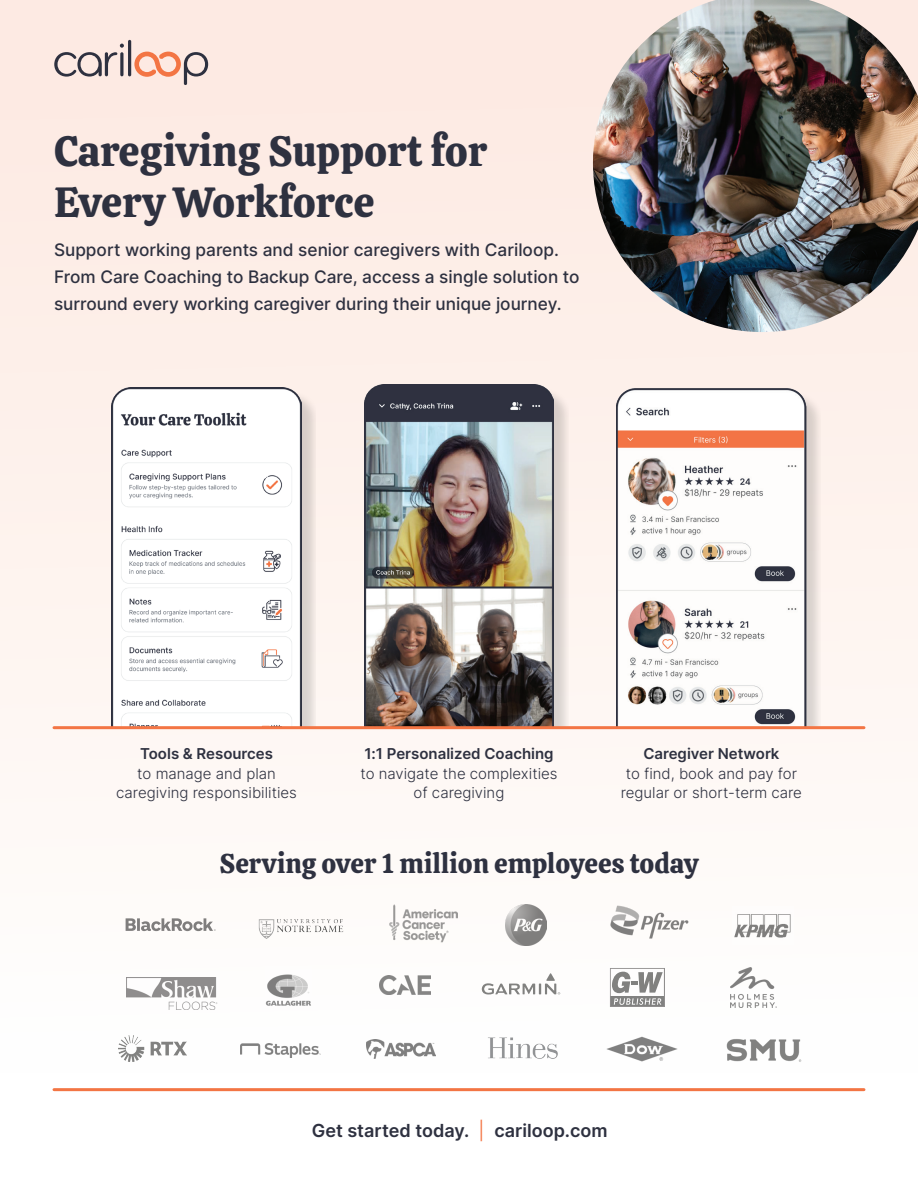
<style>
.page{position:relative;width:918px;height:1188px;background:#fff}
.page>*{position:absolute;margin:0;border:0;box-sizing:border-box;transform-origin:0 0}
.t1{font:42px/51px "Calistoga";color:#2e3140}
.t2{font:27px "Calistoga";color:#2e3140}
.t3{font:600 18px "Inter";color:#2e3140}
.t4{font:500 17.25px/27px "Inter";color:#2e3140}
.t5{font:300 15px/19.5px "Inter";color:#2e3140;text-align:center}
.t6{font:600 15px "Inter";color:#2e3140}
.s1{font-weight:400;color:#f37544}
</style>
<div class="page">
<div style="left:0;top:0;width:918px;height:1072px;background:linear-gradient(to bottom,#fde8e0,#fefefd)"></div>
<svg style="left:54px;top:44px;width:70px;height:33px;background:#cdbfbd"></svg>
<hr style="left:120px;top:52px;width:3px;height:24px;background:#2e3140;border-radius:2px">
<hr style="left:128px;top:40px;width:3px;height:36px;background:#2e3140;border-radius:2px">
<svg style="left:134px;top:52px;width:74px;height:33px;background:#e5bdaf"></svg>
<hr style="left:54px;top:1088px;width:810px;height:3px;background:#f37544">
<img style="left:593px;top:0;width:325px;height:332px">
<div style="left:114px;top:390px;width:202px;height:337px;background:#040503;opacity:.15"></div>
<img style="left:112px;top:388px;width:189px;height:338px">
<div style="left:367px;top:387px;width:201px;height:340px;background:#040503;opacity:.15"></div>
<img style="left:364px;top:384px;width:190px;height:342px">
<div style="left:619px;top:391px;width:202px;height:336px;background:#040503;opacity:.15"></div>
<img style="left:616px;top:388px;width:190px;height:338px">
<img style="left:505px;top:905px;width:42px;height:41px">
<img style="left:732px;top:907px;width:62px;height:37px">
<img style="left:255px;top:903px;width:91px;height:46px">
<svg style="left:126px;top:918px;width:90px;height:13px"></svg>
<img style="left:390px;top:904px;width:68px;height:41px">
<img style="left:609px;top:906px;width:80px;height:33px">
<img style="left:118px;top:1036px;width:68px;height:26px">
<img style="left:606px;top:1037px;width:72px;height:25px">
<img style="left:367px;top:1040px;width:69px;height:19px">
<img style="left:486px;top:1026px;width:73px;height:46px">
<img style="left:715px;top:1026px;width:98px;height:46px">
<img style="left:241px;top:1043px;width:80px;height:15px">
<img style="left:126px;top:977px;width:93px;height:33px">
<img style="left:265px;top:967px;width:46px;height:43px">
<img style="left:731px;top:967px;width:46px;height:41px">
<svg style="left:482px;top:973px;width:78px;height:22px"></svg>
<img style="left:379px;top:975px;width:51px;height:19px">
<svg style="left:609px;top:967px;width:57px;height:41px"></svg>
<hr style="left:54px;top:726px;width:810px;height:3px;background:#f37544">
<h1 class="t1" style="left:54px;top:122px;width:435px">Caregiving Support for<br>Every Workforce</h1>
<p class="t4" style="left:54px;top:236px;width:527px">Support working parents and senior caregivers with Cariloop.<br>From Care Coaching to Backup Care, access a single solution to surround every working caregiver during their unique journey.</p>
<p class="t6" style="left:140px;top:742px;width:134px">Tools &amp; Resources</p>
<p class="t5" style="left:116px;top:763px;width:182px">to manage and plan caregiving responsibilities</p>
<p class="t6" style="left:364px;top:742px;width:191px">1:1 Personalized Coaching</p>
<p class="t5" style="left:360px;top:763px;width:199px">to navigate the complexities of caregiving</p>
<p class="t6" style="left:643px;top:742px;width:138px">Caregiver Network</p>
<p class="t5" style="left:621px;top:763px;width:183px">to find, book and pay for regular or short-term care</p>
<h2 class="t2" style="left:220px;top:838px;width:480px">Serving over 1 million employees today</h2>
<p class="t3" style="left:312px;top:1117px;width:297px">Get started today. <span class="s1">|</span> cariloop.com</p>
</div>
